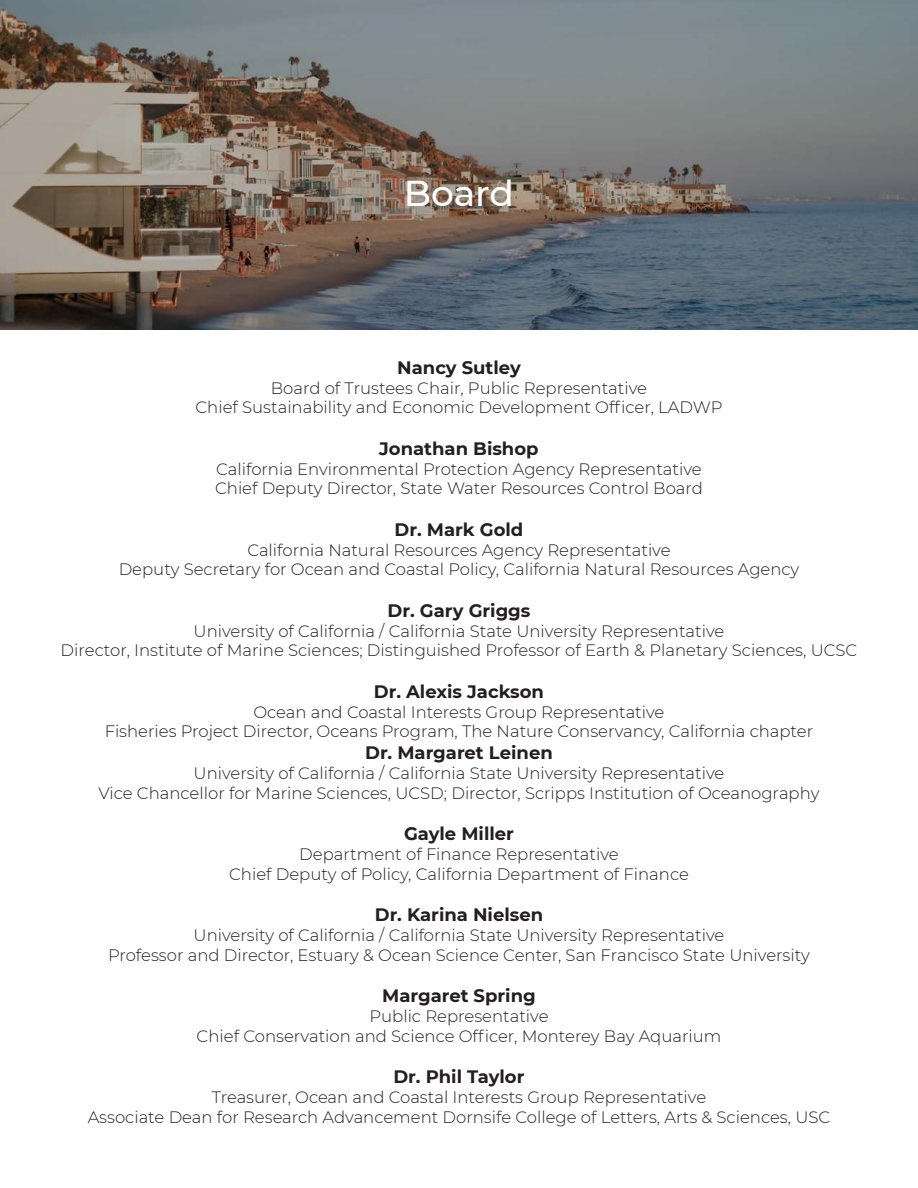
<style>
.page{position:relative;width:918px;height:1188px;background:#fff}
.page>*{position:absolute;margin:0;border:0;box-sizing:border-box;transform-origin:0 0}
.Heading_1{font:500 36px "Montserrat";color:#fff}
.Paragraph{font:700 18px "Montserrat";color:#231f20}
.Paragraph-2{font:300 16.5px "Montserrat";color:#231f20}
</style>
<div class="page">
<img style="left:0;top:0;width:918px;height:329px">
<p class="Heading_1" style="left:404px;top:168px;width:112px">Board</p>
<p class="Paragraph" style="left:397px;top:354px;width:125px">Nancy Sutley</p>
<p class="Paragraph-2" style="left:271px;top:377px;width:378px">Board of Trustees Chair, Public Representative</p>
<p class="Paragraph-2" style="left:195px;top:396px;width:529px">Chief Sustainability and Economic Development Officer, LADWP</p>
<p class="Paragraph" style="left:379px;top:435px;width:161px">Jonathan Bishop</p>
<p class="Paragraph-2" style="left:216px;top:458px;width:487px">California Environmental Protection Agency Representative</p>
<p class="Paragraph-2" style="left:215px;top:477px;width:489px">Chief Deputy Director, State Water Resources Control Board</p>
<p class="Paragraph" style="left:395px;top:516px;width:130px">Dr. Mark Gold</p>
<p class="Paragraph-2" style="left:247px;top:539px;width:425px">California Natural Resources Agency Representative</p>
<p class="Paragraph-2" style="left:119px;top:558px;width:682px">Deputy Secretary for Ocean and Coastal Policy, California Natural Resources Agency</p>
<p class="Paragraph" style="left:388px;top:597px;width:144px">Dr. Gary Griggs</p>
<p class="Paragraph-2" style="left:194px;top:620px;width:532px">University of California / California State University Representative</p>
<p class="Paragraph-2" style="left:61px;top:639px;width:798px">Director, Institute of Marine Sciences; Distinguished Professor of Earth &amp; Planetary Sciences, UCSC</p>
<p class="Paragraph" style="left:374px;top:678px;width:172px">Dr. Alexis Jackson</p>
<p class="Paragraph-2" style="left:253px;top:701px;width:413px">Ocean and Coastal Interests Group Representative</p>
<p class="Paragraph-2" style="left:105px;top:720px;width:710px">Fisheries Project Director, Oceans Program, The Nature Conservancy, California chapter</p>
<p class="Paragraph" style="left:365px;top:740px;width:189px">Dr. Margaret Leinen</p>
<p class="Paragraph-2" style="left:194px;top:762px;width:532px">University of California / California State University Representative</p>
<p class="Paragraph-2" style="left:99px;top:782px;width:722px">Vice Chancellor for Marine Sciences, UCSD; Director, Scripps Institution of Oceanography</p>
<p class="Paragraph" style="left:404px;top:821px;width:111px">Gayle Miller</p>
<p class="Paragraph-2" style="left:299px;top:843px;width:321px">Department of Finance Representative</p>
<p class="Paragraph-2" style="left:229px;top:863px;width:461px">Chief Deputy of Policy, California Department of Finance</p>
<p class="Paragraph" style="left:375px;top:902px;width:170px">Dr. Karina Nielsen</p>
<p class="Paragraph-2" style="left:194px;top:924px;width:532px">University of California / California State University Representative</p>
<p class="Paragraph-2" style="left:108px;top:944px;width:703px">Professor and Director, Estuary &amp; Ocean Science Center, San Francisco State University</p>
<p class="Paragraph" style="left:382px;top:983px;width:155px">Margaret Spring</p>
<p class="Paragraph-2" style="left:369px;top:1005px;width:181px">Public Representative</p>
<p class="Paragraph-2" style="left:197px;top:1025px;width:526px">Chief Conservation and Science Officer, Monterey Bay Aquarium</p>
<p class="Paragraph" style="left:393px;top:1064px;width:133px">Dr. Phil Taylor</p>
<p class="Paragraph-2" style="left:212px;top:1086px;width:496px">Treasurer, Ocean and Coastal Interests Group Representative</p>
<p class="Paragraph-2" style="left:88px;top:1106px;width:744px">Associate Dean for Research Advancement Dornsife College of Letters, Arts &amp; Sciences, USC</p>
</div>
